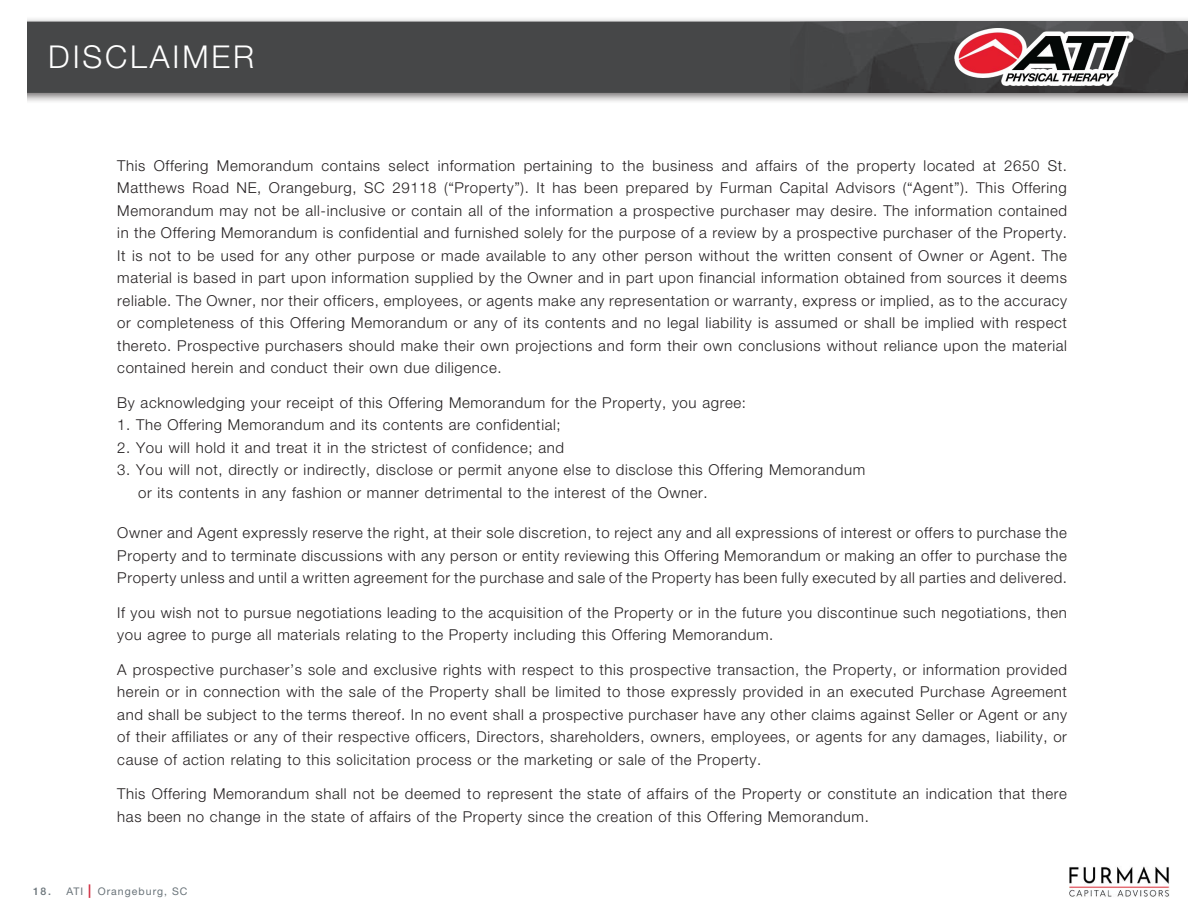
<style>
.page{position:relative;width:1188px;height:918px;background:#fff}
.page>*{position:absolute;margin:0;border:0;box-sizing:border-box;transform-origin:0 0}
.t1{font:300 31.5px "Helvetica Neue LT Std";letter-spacing:.09em;color:#fff}
.Subhead{font:300 15px/22.5px "Helvetica Neue LT Std";letter-spacing:.04em;color:#231f20;text-align:justify}
.t2{font:10.5px "Helvetica Neue LT Std";letter-spacing:.1em;color:#697379}
.s1{font-weight:500}
.s2{font-weight:700;font-size:13.5px;color:#d02c40}
</style>
<div class="page">
<div style="left:0;top:17px;width:1188px;height:88px;background:#231f20;opacity:.65"></div>
<div style="left:27px;top:22px;width:1161px;height:71px;background:#464748"></div>
<div style="left:0;top:5px;width:27px;height:103px;background:#fff"></div>
<img style="left:1069px;top:866px;width:101px;height:31px">
<img style="left:791px;top:22px;width:396px;height:71px">
<img style="left:955px;top:29px;width:179px;height:57px">
<div style="left:42px;top:50px;width:431px;height:22px;background:#464748"></div>
<p class="t1" style="left:48px;top:38px;width:207px">DISCLAIMER</p>
<p class="Subhead" style="left:117px;top:154px;width:951px">This Offering Memorandum contains select information pertaining to the business and affairs of the property located at 2650 St.<br>Matthews Road NE, Orangeburg, SC 29118 (“Property”). It has been prepared by Furman Capital Advisors (“Agent”). This Offering Memorandum may not be all-inclusive or contain all of the information a prospective purchaser may desire. The information contained in the Offering Memorandum is confidential and furnished solely for the purpose of a review by a prospective purchaser of the Property.<br>It is not to be used for any other purpose or made available to any other person without the written consent of Owner or Agent. The material is based in part upon information supplied by the Owner and in part upon financial information obtained from sources it deems reliable. The Owner, nor their officers, employees, or agents make any representation or warranty, express or implied, as to the accuracy or completeness of this Offering Memorandum or any of its contents and no legal liability is assumed or shall be implied with respect thereto. Prospective purchasers should make their own projections and form their own conclusions without reliance upon the material contained herein and conduct their own due diligence.</p>
<p class="Subhead" style="left:117px;top:391px;width:630px">By acknowledging your receipt of this Offering Memorandum for the Property, you agree:</p>
<p class="Subhead" style="left:117px;top:413px;width:445px">1. The Offering Memorandum and its contents are confidential;</p>
<p class="Subhead" style="left:117px;top:436px;width:448px">2. You will hold it and treat it in the strictest of confidence; and</p>
<p class="Subhead" style="left:138px;top:458px;width:729px;text-indent:-21px">3. You will not, directly or indirectly, disclose or permit anyone else to disclose this Offering Memorandum or its contents in any fashion or manner detrimental to the interest of the Owner.</p>
<p class="Subhead" style="left:117px;top:521px;width:951px">Owner and Agent expressly reserve the right, at their sole discretion, to reject any and all expressions of interest or offers to purchase the Property and to terminate discussions with any person or entity reviewing this Offering Memorandum or making an offer to purchase the Property unless and until a written agreement for the purchase and sale of the Property has been fully executed by all parties and delivered.</p>
<p class="Subhead" style="left:117px;top:601px;width:951px">If you wish not to pursue negotiations leading to the acquisition of the Property or in the future you discontinue such negotiations, then you agree to purge all materials relating to the Property including this Offering Memorandum.</p>
<p class="Subhead" style="left:117px;top:658px;width:951px">A prospective purchaser’s sole and exclusive rights with respect to this prospective transaction, the Property, or information provided herein or in connection with the sale of the Property shall be limited to those expressly provided in an executed Purchase Agreement and shall be subject to the terms thereof. In no event shall a prospective purchaser have any other claims against Seller or Agent or any of their affiliates or any of their respective officers, Directors, shareholders, owners, employees, or agents for any damages, liability, or cause of action relating to this solicitation process or the marketing or sale of the Property.</p>
<p class="Subhead" style="left:117px;top:782px;width:951px">This Offering Memorandum shall not be deemed to represent the state of affairs of the Property or constitute an indication that there has been no change in the state of affairs of the Property since the creation of this Offering Memorandum.</p>
<p class="t2" style="left:33px;top:885px;width:156px"><span class="s1">18.</span> ATI <span class="s2">|</span> Orangeburg, SC</p>
</div>
